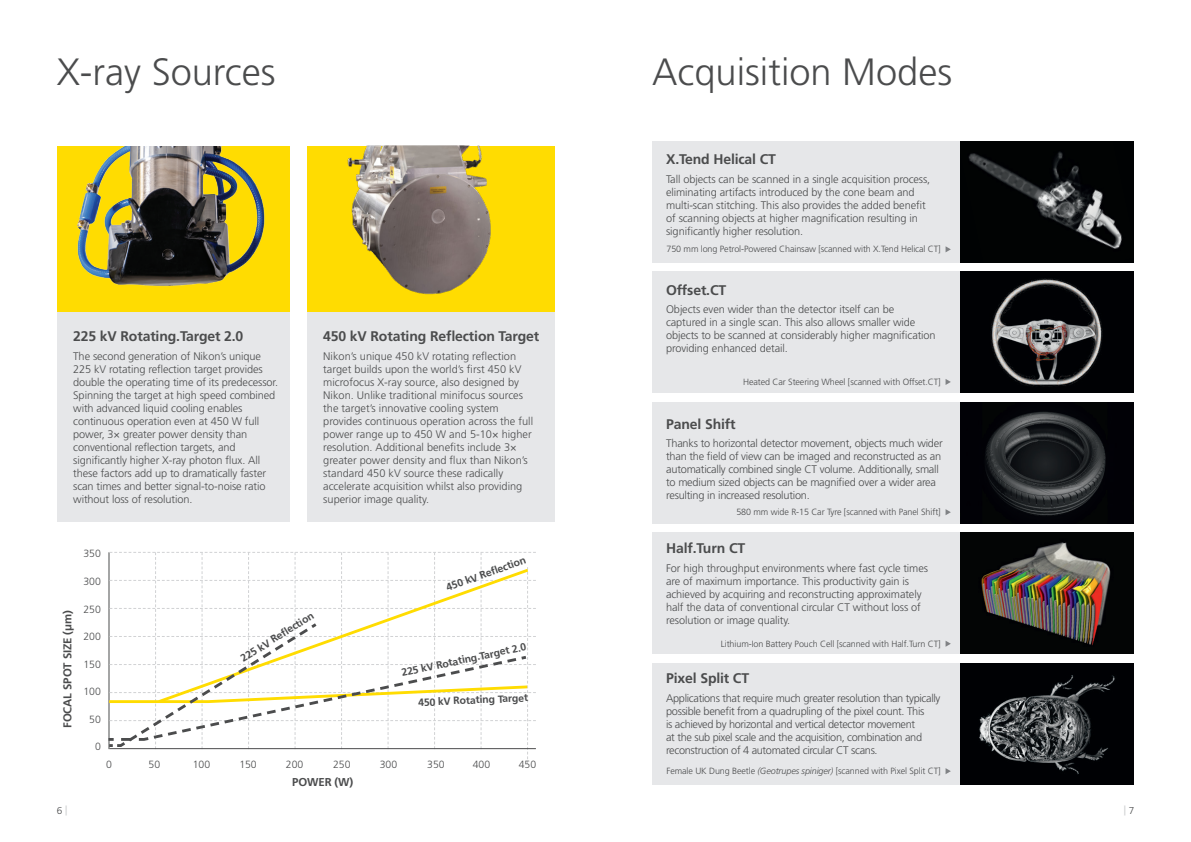
<style>
.page{position:relative;width:1191px;height:842px;background:#fff}
.page>*{position:absolute;margin:0;border:0;box-sizing:border-box;transform-origin:0 0}
.TITLE_2{font:300 38px "Frutiger LT Std";color:#4b4c4d}
.INTRO{font:700 14px "Frutiger LT Std";letter-spacing:-.01em;color:#4b4c4d}
.BODY{font:700 11.4px "Frutiger LT Std";letter-spacing:-.01em;color:#4b4c4d}
.INTRO-2{font:300 11px/13px "Frutiger LT Std";letter-spacing:-.01em;color:#4b4c4d}
.INTRO-3{font:300 11px/13px "Frutiger LT Std";letter-spacing:-.03em;color:#4b4c4d}
.BODY-2{font:700 10.5px "Frutiger LT Std";color:#4b4c4d}
.TITLE_2-2{font:300 10.5px "Frutiger LT Std";color:#4b4c4d}
.TITLE_2-3{font:300 10px "Frutiger LT Std";color:#4b4c4d}
.TITLE_2-4{font:700 10px "Frutiger LT Std";color:#d1d2d4}
.INTRO-4{font:300 9px "Frutiger LT Std";letter-spacing:-.01em;color:#4b4c4d}
.s1{font-style:italic}
.s2{font-weight:700;color:#d1d2d4}
.s3{font-weight:300;color:#4b4c4d}
</style>
<div class="page">
<div style="left:652px;top:141px;width:309px;height:121px;background:#e6e7e9"></div>
<div style="left:652px;top:663px;width:309px;height:121px;background:#e6e7e9"></div>
<div style="left:652px;top:533px;width:309px;height:121px;background:#e6e7e9"></div>
<div style="left:652px;top:402px;width:309px;height:121px;background:#e6e7e9"></div>
<div style="left:652px;top:272px;width:309px;height:121px;background:#e6e7e9"></div>
<div style="left:57px;top:146px;width:233px;height:167px;background:#ffdc01"></div>
<div style="left:307px;top:146px;width:248px;height:167px;background:#ffdc01"></div>
<div style="left:57px;top:312px;width:233px;height:210px;background:#e6e7e9"></div>
<div style="left:307px;top:312px;width:248px;height:210px;background:#e6e7e9"></div>
<img style="left:347px;top:146px;width:144px;height:149px">
<img style="left:960px;top:141px;width:173px;height:121px">
<img style="left:961px;top:272px;width:172px;height:121px">
<img style="left:961px;top:402px;width:172px;height:121px">
<img style="left:961px;top:533px;width:172px;height:121px">
<img style="left:961px;top:663px;width:172px;height:121px">
<img style="left:77px;top:146px;width:188px;height:141px">
<svg style="left:945px;top:246px;width:6px;height:6px"></svg>
<svg style="left:945px;top:379px;width:6px;height:6px"></svg>
<svg style="left:945px;top:509px;width:6px;height:6px"></svg>
<svg style="left:945px;top:641px;width:6px;height:6px"></svg>
<svg style="left:945px;top:768px;width:6px;height:6px"></svg>
<svg style="left:108px;top:552px;width:428px;height:212px"></svg>
<p class="TITLE_2" style="left:57px;top:51px;width:220px">X-ray Sources</p>
<p class="TITLE_2" style="left:652px;top:51px;width:301px">Acquisition Modes</p>
<p class="INTRO" style="left:666px;top:151px;width:111px">X.Tend Helical CT</p>
<p class="INTRO-2" style="left:666px;top:173px;width:266px">Tall objects can be scanned in a single acquisition process, eliminating artifacts introduced by the cone beam and multi-scan stitching. This also provides the added benefit of scanning objects at higher magnification resulting in significantly higher resolution.</p>
<p class="INTRO" style="left:73px;top:328px;width:172px">225 kV Rotating.Target 2.0</p>
<p class="INTRO-2" style="left:73px;top:350px;width:206px">The second generation of Nikon’s unique 225 kV rotating reflection target provides double the operating time of its predecessor.<br>Spinning the target at high speed combined with advanced liquid cooling enables continuous operation even at 450 W full power, 3× greater power density than conventional reflection targets, and significantly higher X-ray photon flux. All these factors add up to dramatically faster scan times and better signal-to-noise ratio without loss of resolution.</p>
<p class="INTRO" style="left:323px;top:328px;width:217px">450 kV Rotating Reflection Target</p>
<p class="INTRO-2" style="left:323px;top:350px;width:211px">Nikon’s unique 450 kV rotating reflection target builds upon the world’s first 450 kV microfocus X-ray source, also designed by Nikon. Unlike traditional minifocus sources the target’s innovative cooling system provides continuous operation across the full power range up to 450 W and 5-10× higher resolution. Additional benefits include 3× greater power density and flux than Nikon’s standard 450 kV source these radically accelerate acquisition whilst also providing superior image quality.</p>
<p class="BODY" style="left:61px;top:728px;width:119px;rotate:-90deg">FOCAL SPOT SIZE (µm)</p>
<p class="TITLE_2-2" style="left:83px;top:548px;width:19px">350</p>
<p class="TITLE_2-2" style="left:83px;top:575px;width:19px">300</p>
<p class="TITLE_2-2" style="left:83px;top:603px;width:19px">250</p>
<p class="TITLE_2-2" style="left:83px;top:630px;width:19px">200</p>
<p class="TITLE_2-2" style="left:83px;top:658px;width:19px">150</p>
<p class="TITLE_2-2" style="left:83px;top:686px;width:19px">100</p>
<p class="TITLE_2-2" style="left:89px;top:713px;width:13px">50</p>
<p class="TITLE_2-2" style="left:95px;top:741px;width:7px">0</p>
<p class="BODY-2" style="left:238px;top:654px;width:85px;rotate:-32deg">225 kV Refl ection</p>
<p class="BODY-2" style="left:444px;top:582px;width:85px;rotate:-20deg">450 kV Refl ection</p>
<p class="BODY-2" style="left:400px;top:667px;width:129px;rotate:-12deg">225 kV Rotating.Target 2.0</p>
<p class="BODY-2" style="left:418px;top:697px;width:112px;rotate:-3deg">450 kV Rotating Target</p>
<p class="TITLE_2-2" style="left:106px;top:758px;width:7px">0</p>
<p class="TITLE_2-2" style="left:148px;top:758px;width:13px">50</p>
<p class="TITLE_2-2" style="left:193px;top:758px;width:19px">100</p>
<p class="TITLE_2-2" style="left:239px;top:758px;width:19px">150</p>
<p class="TITLE_2-2" style="left:286px;top:758px;width:19px">200</p>
<p class="TITLE_2-2" style="left:333px;top:758px;width:19px">250</p>
<p class="TITLE_2-2" style="left:380px;top:758px;width:19px">300</p>
<p class="TITLE_2-2" style="left:427px;top:758px;width:19px">350</p>
<p class="TITLE_2-2" style="left:473px;top:758px;width:19px">400</p>
<p class="TITLE_2-2" style="left:519px;top:758px;width:19px">450</p>
<p class="BODY" style="left:292px;top:775px;width:63px">POWER (W)</p>
<p class="INTRO-4" style="left:666px;top:244px;width:276px">750 mm long Petrol-Powered Chainsaw [scanned with X.Tend Helical CT]</p>
<p class="INTRO" style="left:666px;top:282px;width:62px">Offset.CT</p>
<p class="INTRO-2" style="left:666px;top:303px;width:271px">Objects even wider than the detector itself can be captured in a single scan. This also allows smaller wide objects to be scanned at considerably higher magnification providing enhanced detail.</p>
<p class="INTRO-4" style="left:743px;top:376px;width:199px">Heated Car Steering Wheel [scanned with Offset.CT]</p>
<p class="INTRO" style="left:666px;top:416px;width:71px">Panel Shift</p>
<p class="INTRO-2" style="left:666px;top:437px;width:278px">Thanks to horizontal detector movement, objects much wider than the field of view can be imaged and reconstructed as an automatically combined single CT volume. Additionally, small to medium sized objects can be magnified over a wider area resulting in increased resolution.</p>
<p class="INTRO-4" style="left:736px;top:507px;width:206px">580 mm wide R-15 Car Tyre [scanned with Panel Shift]</p>
<p class="INTRO" style="left:666px;top:540px;width:81px">Half.Turn CT</p>
<p class="INTRO-2" style="left:666px;top:562px;width:263px">For high throughput environments where fast cycle times are of maximum importance. This productivity gain is achieved by acquiring and reconstructing approximately half the data of conventional circular CT without loss of resolution or image quality.</p>
<p class="INTRO-4" style="left:721px;top:638px;width:221px">Lithium-Ion Battery Pouch Cell [scanned with Half.Turn CT]</p>
<p class="INTRO" style="left:666px;top:670px;width:85px">Pixel Split CT</p>
<p class="INTRO-3" style="left:666px;top:692px;width:276px">Applications that require much greater resolution than typically possible benefit from a quadrupling of the pixel count. This<br>is achieved by horizontal and vertical detector movement<br>at the sub pixel scale and the acquisition, combination and reconstruction of 4 automated circular CT scans.</p>
<p class="INTRO-4" style="left:666px;top:766px;width:276px">Female UK Dung Beetle <span class="s1">(Geotrupes spiniger)</span> [scanned with Pixel Split CT]</p>
<p class="TITLE_2-3" style="left:57px;top:804px;width:12px">6 <span class="s2">|</span></p>
<p class="TITLE_2-4" style="left:1123px;top:803px;width:12px">| <span class="s3">7</span></p>
</div>
